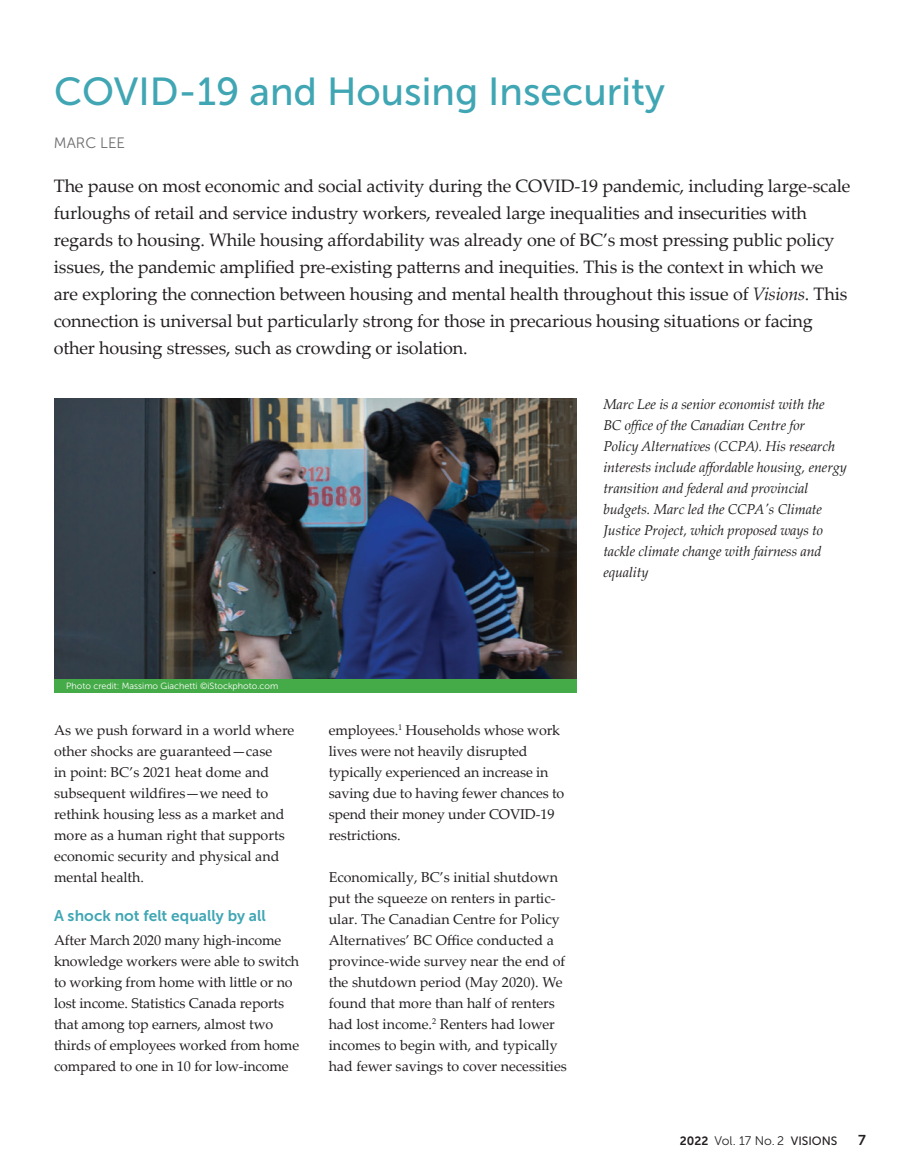
<style>
.page{position:relative;width:905px;height:1161px;background:#fff}
.page>*{position:absolute;margin:0;border:0;box-sizing:border-box;transform-origin:0 0}
.t1{font:39px "Museo Sans 500";color:#40a6b4}
.t2{font:18px/27px "Palatino Linotype";letter-spacing:-.01em;color:#231f20}
.t3{font:15.45px "Museo Sans 700";letter-spacing:.005em;color:#40a6b4}
.t4{font:15px "Museo Sans 300";color:#6c6d70}
.t5{font:14.25px/21px "Palatino Linotype";color:#231f20}
.t6{font:italic 14.25px/21px "Palatino Linotype";letter-spacing:-.01em;color:#231f20}
.t7{font:14.25px "Museo Sans 700";color:#231f20}
.t8{font:12.45px "Museo Sans 300";color:#231f20}
.t9{font:9px "Museo Sans 300";color:#fff}
.s1{font-style:italic}
.s2{font-family:"Museo Sans 700";font-size:12px}
.s3{font-family:"Museo Sans 500";font-size:12px}
</style>
<div class="page">
<div style="left:52px;top:399px;width:526px;height:288px;background:#231f20;opacity:.15"></div>
<div style="left:54px;top:679px;width:522px;height:13px;background:#45ab48"></div>
<h1 class="t1" style="left:54px;top:70px;width:612px">COVID-19 and Housing Insecurity</h1>
<p class="t4" style="left:54px;top:135px;width:73px">MARC LEE</p>
<p class="t2" style="left:54px;top:172px;width:798px">The pause on most economic and social activity during the COVID-19 pandemic, including large-scale furloughs of retail and service industry workers, revealed large inequalities and insecurities with regards to housing. While housing affordability was already one of BC’s most pressing public policy issues, the pandemic amplified pre-existing patterns and inequities. This is the context in which we are exploring the connection between housing and mental health throughout this issue of <span class="s1">Visions</span>. This connection is universal but particularly strong for those in precarious housing situations or facing other housing stresses, such as crowding or isolation.</p>
<p class="t6" style="left:603px;top:394px;width:245px">Marc Lee is a senior economist with the<br>BC office of the Canadian Centre for<br>Policy Alternatives (CCPA). His research interests include affordable housing, energy transition and federal and provincial budgets. Marc led the CCPA's Climate Justice Project, which proposed ways to tackle climate change with fairness and equality</p>
<p class="t9" style="left:66px;top:681px;width:214px">Photo credit: Massimo Giachetti ©iStockphoto.com</p>
<p class="t5" style="left:54px;top:719px;width:242px">As we push forward in a world where other shocks are guaranteed—case<br>in point: BC’s 2021 heat dome and subsequent wildfires—we need to rethink housing less as a market and more as a human right that supports economic security and physical and mental health.</p>
<p class="t3" style="left:54px;top:907px;width:213px">A shock not felt equally by all</p>
<p class="t5" style="left:54px;top:929px;width:247px">After March 2020 many high-income knowledge workers were able to switch to working from home with little or no lost income. Statistics Canada reports that among top earners, almost two thirds of employees worked from home compared to one in 10 for low-income</p>
<p class="t5" style="left:328px;top:719px;width:237px">employees.<sup>1</sup> Households whose work lives were not heavily disrupted typically experienced an increase in saving due to having fewer chances to spend their money under COVID-19 restrictions.</p>
<p class="t5" style="left:328px;top:866px;width:240px">Economically, BC’s initial shutdown put the squeeze on renters in partic&shy;ular. The Canadian Centre for Policy Alternatives’ BC Office conducted a province-wide survey near the end of the shutdown period (May 2020). We found that more than half of renters had lost income.<sup>2</sup> Renters had lower incomes to begin with, and typically had fewer savings to cover necessities</p>
<p class="t8" style="left:680px;top:1134px;width:159px"><span class="s2">2022</span> Vol. 17 No. 2 <span class="s3">VISIONS</span></p>
<p class="t7" style="left:858px;top:1132px;width:9px">7</p>
</div>
